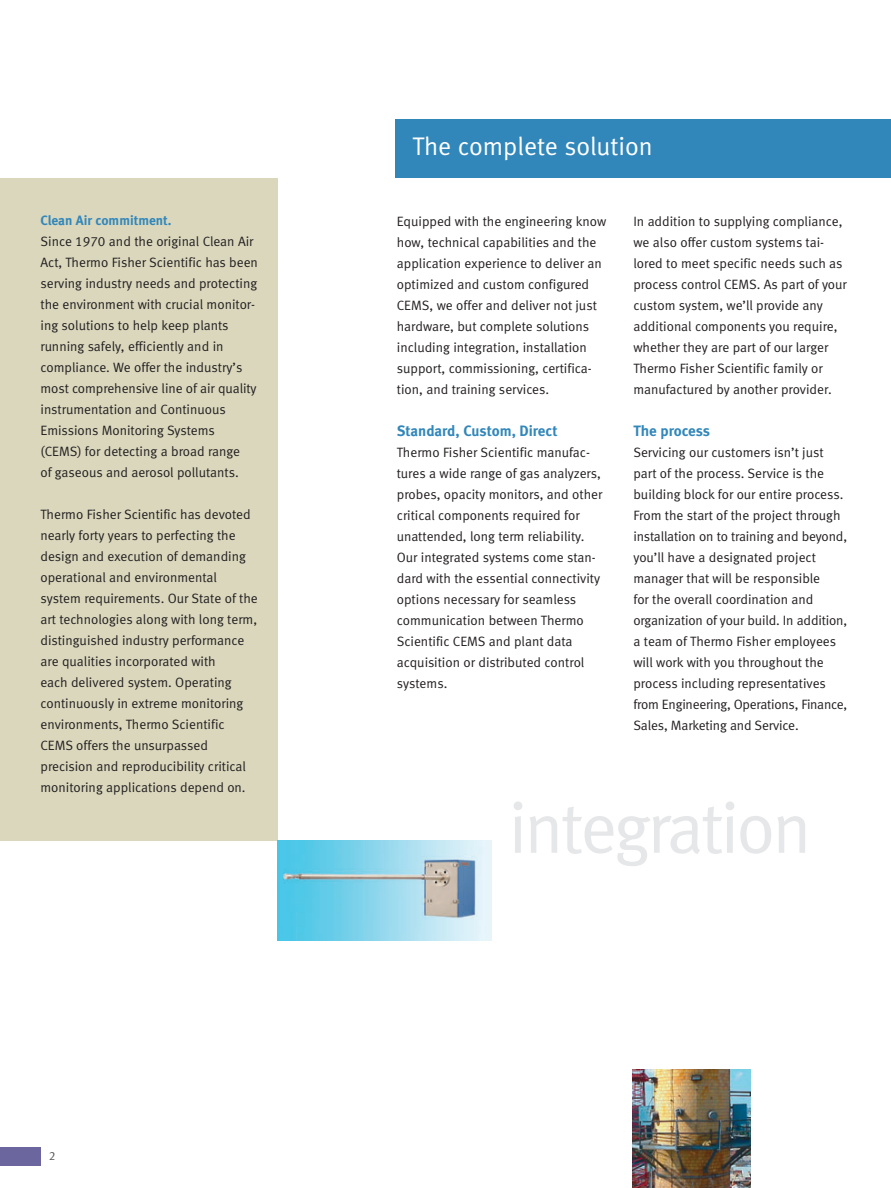
<style>
.page{position:relative;width:891px;height:1188px;background:#fff}
.page>*{position:absolute;margin:0;border:0;box-sizing:border-box;transform-origin:0 0}
.t1{font:72px "Meta Normal LF";letter-spacing:-.04em;color:#e6e7e9}
.t2{font:25.5px "Meta Normal LF";color:#fff}
.t3{font:15px "Meta Bold LF";color:#3287ba}
.t4{font:13.5px/21px "Meta Normal LF";color:#231f20}
.t5{font:13.5px "Meta Bold LF";color:#3287ba}
.t6{font:12px "Meta Normal LF";color:#57585a}
</style>
<div class="page">
<div style="left:0;top:178px;width:277px;height:663px;background:#dad7bd"></div>
<div style="left:396px;top:119px;width:495px;height:59px;background:#3287ba"></div>
<img style="left:277px;top:841px;width:214px;height:99px">
<img style="left:632px;top:1070px;width:118px;height:118px">
<div style="left:0;top:1148px;width:40px;height:18px;background:#6b669e"></div>
<p class="t5" style="left:40px;top:215px;width:133px">Clean Air commitment.</p>
<p class="t4" style="left:40px;top:231px;width:219px">Since 1970 and the original Clean Air Act, Thermo Fisher Scientific has been serving industry needs and protecting the environment with crucial monitor&shy;ing solutions to help keep plants running safely, efficiently and in compliance. We offer the industry’s most comprehensive line of air quality instrumentation and Continuous Emissions Monitoring Systems (CEMS) for detecting a broad range<br>of gaseous and aerosol pollutants.</p>
<p class="t4" style="left:40px;top:504px;width:219px">Thermo Fisher Scientific has devoted nearly forty years to perfecting the design and execution of demanding operational and environmental system requirements. Our State of the art technologies along with long term, distinguished industry performance are qualities incorporated with<br>each delivered system. Operating continuously in extreme monitoring environments, Thermo Scientific CEMS offers the unsurpassed precision and reproducibility critical monitoring applications depend on.</p>
<p class="t6" style="left:49px;top:1151px;width:8px">2</p>
<h2 class="t2" style="left:413px;top:137px;width:242px">The complete solution</h2>
<p class="t4" style="left:397px;top:212px;width:211px">Equipped with the engineering know how, technical capabilities and the application experience to deliver an optimized and custom configured CEMS, we offer and deliver not just hardware, but complete solutions including integration, installation support, commissioning, certifica&shy;tion, and training services.</p>
<p class="t3" style="left:397px;top:425px;width:162px">Standard, Custom, Direct</p>
<p class="t4" style="left:397px;top:443px;width:207px">Thermo Fisher Scientific manufac&shy;tures a wide range of gas analyzers, probes, opacity monitors, and other critical components required for unattended, long term reliability.<br>Our integrated systems come stan&shy;dard with the essential connectivity options necessary for seamless communication between Thermo<br>Scientific CEMS and plant data acquisition or distributed control systems.</p>
<p class="t4" style="left:633px;top:212px;width:215px">In addition to supplying compliance, we also offer custom systems tai&shy;lored to meet specific needs such as process control CEMS. As part of your custom system, we’ll provide any additional components you require, whether they are part of our larger Thermo Fisher Scientific family or manufactured by another provider.</p>
<p class="t3" style="left:633px;top:425px;width:78px">The process</p>
<p class="t4" style="left:633px;top:443px;width:215px">Servicing our customers isn’t just part of the process. Service is the building block for our entire process.<br>From the start of the project through installation on to training and beyond, you’ll have a designated project manager that will be responsible<br>for the overall coordination and organization of your build. In addition, a team of Thermo Fisher employees will work with you throughout the process including representatives from Engineering, Operations, Finance, Sales, Marketing and Service.</p>
<h1 class="t1" style="left:508px;top:800px;width:305px">integration</h1>
</div>
